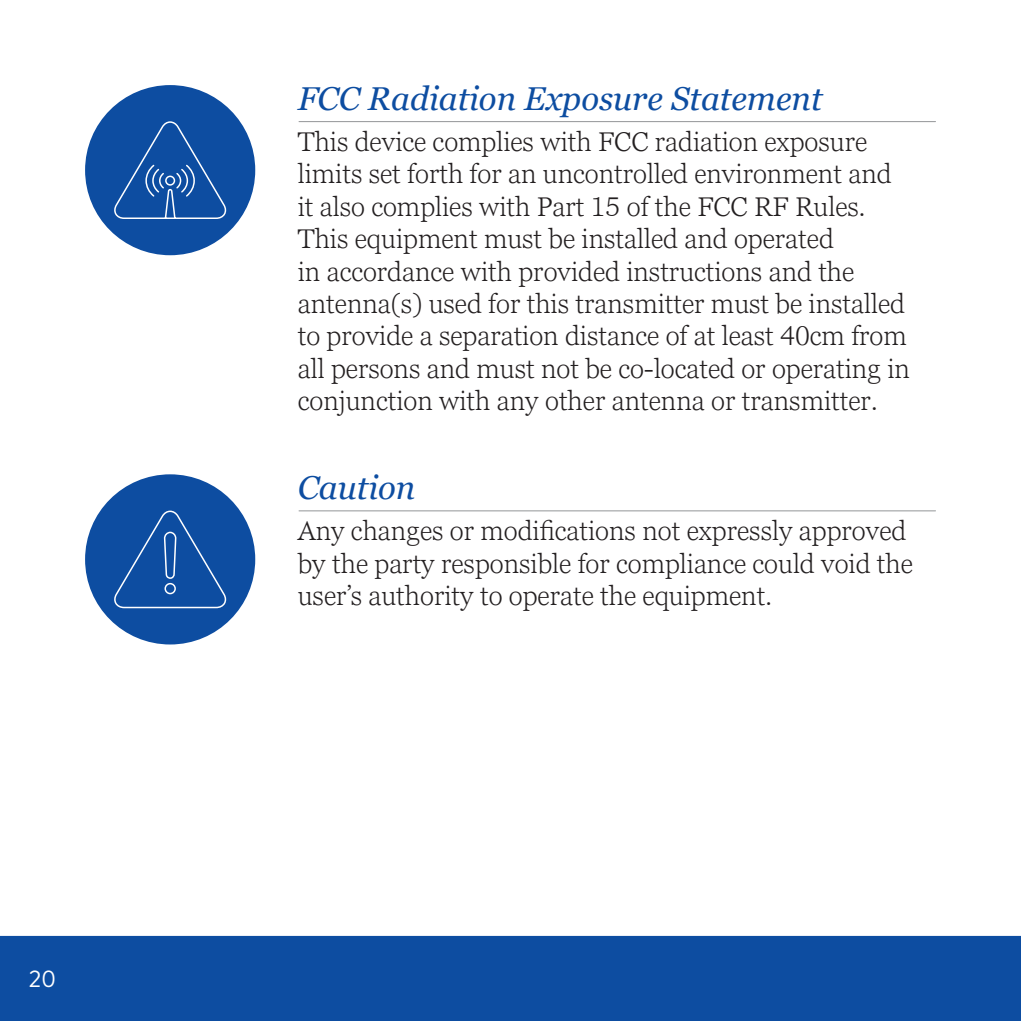
<style>
.page{position:relative;width:1021px;height:1021px;background:#fff}
.page>*{position:absolute;margin:0;border:0;box-sizing:border-box;transform-origin:0 0}
.Subheading{font:italic 33px "Georgia Pro";color:#0d4da1}
.BodyCopy{font:300 27px/32.4px "Georgia Pro";color:#231f20}
.t1{font:24px "Brandon Grotesque";color:#fff}
</style>
<div class="page">
<div style="left:0;top:935px;width:1020px;height:85px;background:#0d4da1"></div>
<hr style="left:299px;top:121px;width:636px;height:1px;background:#939598">
<hr style="left:299px;top:510px;width:636px;height:1px;background:#939598">
<div style="left:85px;top:474px;width:170px;height:170px;background:#0d4da1;border-radius:50%"></div>
<svg style="left:112px;top:510px;width:116px;height:128px"></svg>
<div style="left:85px;top:85px;width:170px;height:170px;background:#0d4da1;border-radius:50%"></div>
<svg style="left:114px;top:121px;width:113px;height:98px"></svg>
<p class="t1" style="left:29px;top:962px;width:29px">20</p>
<p class="Subheading" style="left:298px;top:80px;width:526px">FCC Radiation Exposure Statement</p>
<p class="BodyCopy" style="left:298px;top:126px;width:613px">This device complies with FCC radiation exposure limits set forth for an uncontrolled environment and it also complies with Part 15 of the FCC RF Rules.<br>This equipment must be installed and operated<br>in accordance with provided instructions and the antenna(s) used for this transmitter must be installed to provide a separation distance of at least 40cm from all persons and must not be co-located or operating in conjunction with any other antenna or transmitter.</p>
<p class="Subheading" style="left:298px;top:469px;width:119px">Caution</p>
<p class="BodyCopy" style="left:298px;top:515px;width:616px">Any changes or modifications not expressly approved by the party responsible for compliance could void the user’s authority to operate the equipment.</p>
</div>
